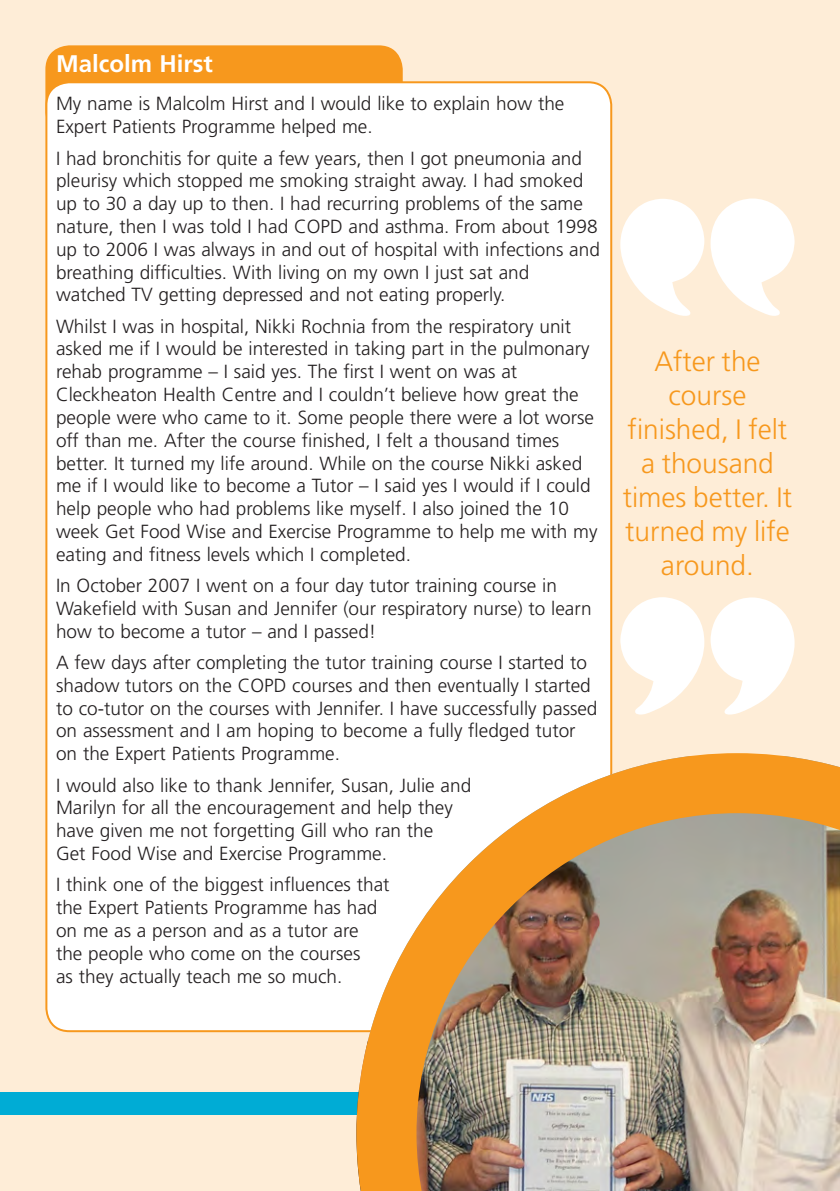
<style>
.page{position:relative;width:840px;height:1191px;background:#fff}
.page>*{position:absolute;margin:0;border:0;box-sizing:border-box;transform-origin:0 0}
.quotes{font:300 28px/34px "Frutiger";color:#f7981d;text-align:center}
.patient_name{font:700 24px "Frutiger";color:#fff}
.body_text{font:300 19px/22.8px "Frutiger";color:#231f20}
</style>
<div class="page">
<div style="left:0;top:0;width:839px;height:1191px;background:#feedd7"></div>
<div style="left:0;top:1092px;width:839px;height:23px;background:#00acd5"></div>
<svg style="left:620px;top:597px;width:174px;height:118px"></svg>
<svg style="left:620px;top:198px;width:174px;height:118px"></svg>
<div style="left:45px;top:45px;width:357px;height:91px;background:#f7981d;border-radius:24px"></div>
<div style="left:46px;top:82px;width:565px;height:949px;background:#fff;border-radius:23px"></div>
<img style="left:356px;top:753px;width:483px;height:438px">
<p class="patient_name" style="left:56px;top:50px;width:158px">Malcolm Hirst</p>
<p class="body_text" style="left:56px;top:92px;width:509px">My name is Malcolm Hirst and I would like to explain how the<br>Expert Patients Programme helped me.</p>
<p class="body_text" style="left:56px;top:146px;width:545px">I had bronchitis for quite a few years, then I got pneumonia and pleurisy which stopped me smoking straight away. I had smoked up to 30 a day up to then. I had recurring problems of the same nature, then I was told I had COPD and asthma. From about 1998 up to 2006 I was always in and out of hospital with infections and breathing difficulties. With living on my own I just sat and watched TV getting depressed and not eating properly.</p>
<p class="body_text" style="left:56px;top:315px;width:542px">Whilst I was in hospital, Nikki Rochnia from the respiratory unit asked me if I would be interested in taking part in the pulmonary rehab programme – I said yes. The first I went on was at Cleckheaton Health Centre and I couldn’t believe how great the people were who came to it. Some people there were a lot worse off than me. After the course finished, I felt a thousand times better. It turned my life around. While on the course Nikki asked me if I would like to become a Tutor – I said yes I would if I could help people who had problems like myself. I also joined the 10 week Get Food Wise and Exercise Programme to help me with my eating and fitness levels which I completed.</p>
<p class="body_text" style="left:56px;top:574px;width:537px">In October 2007 I went on a four day tutor training course in<br>Wakefield with Susan and Jennifer (our respiratory nurse) to learn how to become a tutor – and I passed!</p>
<p class="body_text" style="left:56px;top:651px;width:542px">A few days after completing the tutor training course I started to shadow tutors on the COPD courses and then eventually I started to co-tutor on the courses with Jennifer. I have successfully passed on assessment and I am hoping to become a fully fledged tutor on the Expert Patients Programme.</p>
<p class="body_text" style="left:56px;top:773px;width:416px">I would also like to thank Jennifer, Susan, Julie and Marilyn for all the encouragement and help they have given me not forgetting Gill who ran the<br>Get Food Wise and Exercise Programme.</p>
<p class="body_text" style="left:56px;top:873px;width:335px">I think one of the biggest influences that the Expert Patients Programme has had on me as a person and as a tutor are the people who come on the courses<br>as they actually teach me so much.</p>
<p class="quotes" style="left:622px;top:344px;width:171px">After the course finished, I felt a thousand times better. It turned my life around.</p>
</div>
